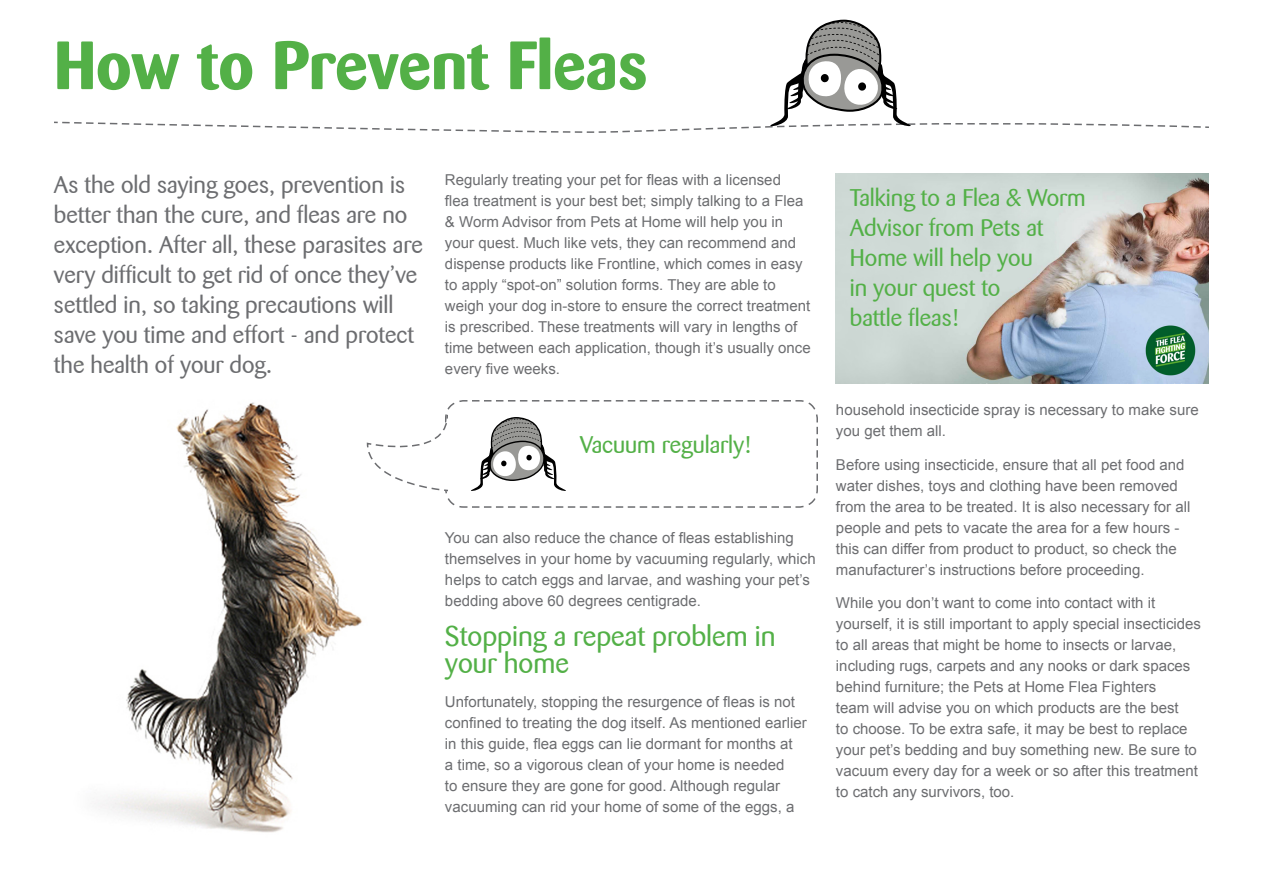
<style>
.page{position:relative;width:1263px;height:893px;background:#fff}
.page>*{position:absolute;margin:0;border:0;box-sizing:border-box;transform-origin:0 0}
.Main_Titles{font:700 67.5px "Barmeno";color:#53b047}
.Mini_Titles{font:28.5px/27px "Barmeno";color:#53b047}
.Introduction{font:24px/30px "Barmeno";color:#6c6d70}
.Key_text{font:24px/30px "Barmeno";color:#53b047}
.t1{font:15px/21px "Arial";color:#6c6d70}
</style>
<div class="page">
<img style="left:836px;top:174px;width:373px;height:209px">
<img style="left:75px;top:361px;width:287px;height:472px">
<svg style="left:54px;top:20px;width:1155px;height:113px"></svg>
<svg style="left:366px;top:400px;width:452px;height:108px"></svg>
<p class="Main_Titles" style="left:54px;top:25px;width:595px">How to Prevent Fleas</p>
<p class="Introduction" style="left:54px;top:170px;width:370px">As the old saying goes, prevention is better than the cure, and fleas are no exception. After all, these parasites are very difficult to get rid of once they’ve settled in, so taking precautions will save you time and effort - and protect the health of your dog.</p>
<p class="t1" style="left:445px;top:170px;width:367px">Regularly treating your pet for fleas with a licensed<br>flea treatment is your best bet; simply talking to a Flea &amp; Worm Advisor from Pets at Home will help you in your quest. Much like vets, they can recommend and dispense products like Frontline, which comes in easy to apply “spot-on” solution forms. They are able to weigh your dog in-store to ensure the correct treatment is prescribed. These treatments will vary in lengths of time between each application, though it’s usually once every five weeks.</p>
<p class="Key_text" style="left:580px;top:429px;width:173px">Vacuum regularly!</p>
<p class="t1" style="left:445px;top:527px;width:372px">You can also reduce the chance of fleas establishing themselves in your home by vacuuming regularly, which helps to catch eggs and larvae, and washing your pet’s bedding above 60 degrees centigrade.</p>
<p class="Mini_Titles" style="left:445px;top:623px;width:332px">Stopping a repeat problem in your home</p>
<p class="t1" style="left:445px;top:691px;width:363px">Unfortunately, stopping the resurgence of fleas is not confined to treating the dog itself. As mentioned earlier in this guide, flea eggs can lie dormant for months at<br>a time, so a vigorous clean of your home is needed<br>to ensure they are gone for good. Although regular vacuuming can rid your home of some of the eggs, a</p>
<p class="Key_text" style="left:850px;top:183px;width:237px">Talking to a Flea &amp; Worm<br>Advisor from Pets at<br>Home will help you<br>in your quest to<br>battle fleas!</p>
<p class="t1" style="left:836px;top:399px;width:364px">household insecticide spray is necessary to make sure you get them all.</p>
<p class="t1" style="left:836px;top:454px;width:356px">Before using insecticide, ensure that all pet food and water dishes, toys and clothing have been removed from the area to be treated. It is also necessary for all people and pets to vacate the area for a few hours - this can differ from product to product, so check the manufacturer’s instructions before proceeding.</p>
<p class="t1" style="left:836px;top:593px;width:367px">While you don’t want to come into contact with it yourself, it is still important to apply special insecticides to all areas that might be home to insects or larvae, including rugs, carpets and any nooks or dark spaces behind furniture; the Pets at Home Flea Fighters<br>team will advise you on which products are the best<br>to choose. To be extra safe, it may be best to replace your pet’s bedding and buy something new. Be sure to vacuum every day for a week or so after this treatment to catch any survivors, too.</p>
</div>
